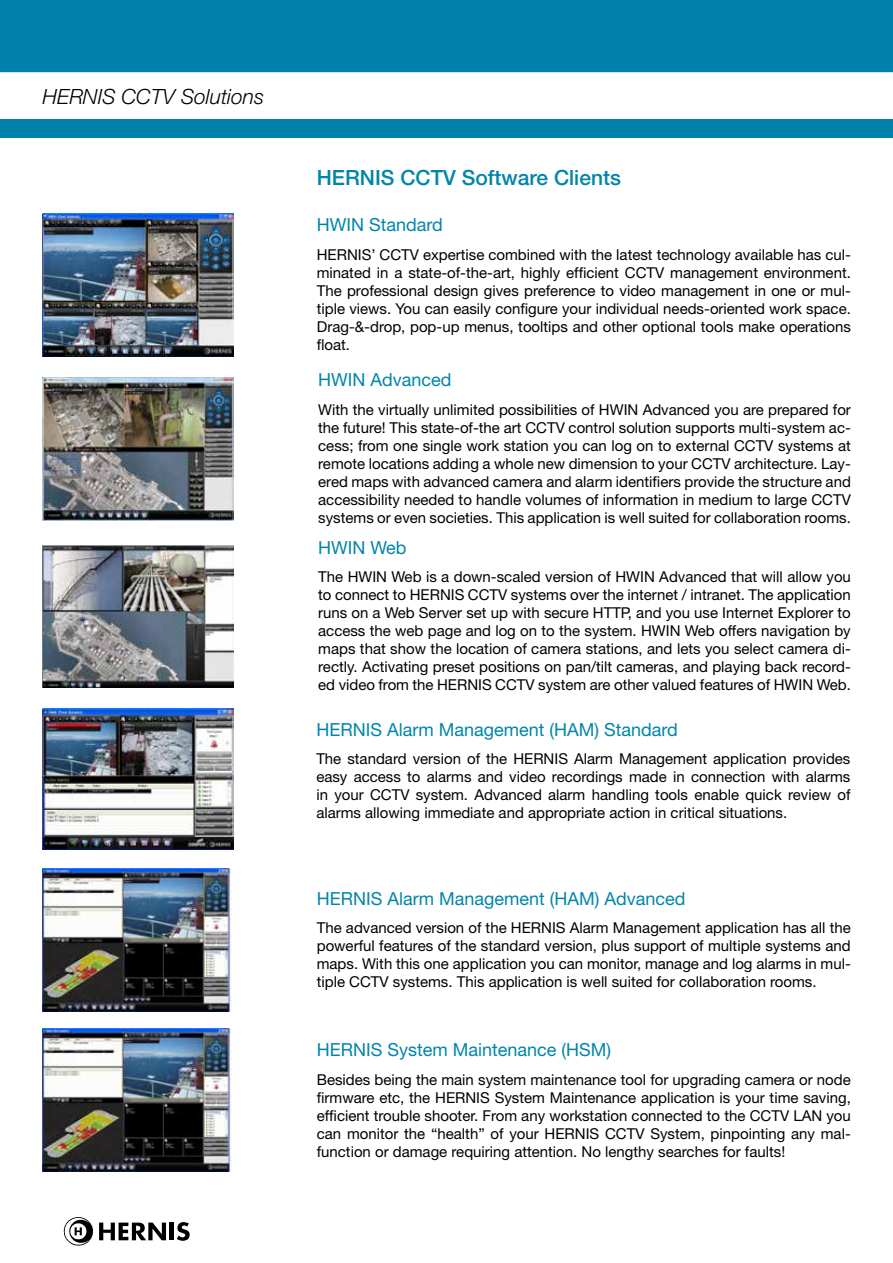
<style>
.page{position:relative;width:893px;height:1263px;background:#fff}
.page>*{position:absolute;margin:0;border:0;box-sizing:border-box;transform-origin:0 0}
.t1{font:500 21px "Helvetica Neue LT Pro";color:#0085aa}
.t2{font:italic 300 21px "Helvetica Neue LT Pro";color:#000}
.t3{font:18px "Helvetica Neue LT Pro";color:#0085aa}
.t4{font:15px/18px "Helvetica Neue LT Pro";color:#000;text-align:justify}
</style>
<div class="page">
<div style="left:0;top:0;width:893px;height:72px;background:#0081ab"></div>
<div style="left:0;top:120px;width:893px;height:18px;background:#0081ab"></div>
<hr style="left:170px;top:1222px;width:4px;height:18px;background:#000">
<svg style="left:177px;top:1222px;width:13px;height:19px"></svg>
<svg style="left:64px;top:1217px;width:102px;height:28px"></svg>
<img style="left:43px;top:213px;width:191px;height:143px">
<img style="left:43px;top:377px;width:191px;height:143px">
<img style="left:43px;top:869px;width:189px;height:143px">
<img style="left:43px;top:1029px;width:189px;height:143px">
<img style="left:43px;top:708px;width:191px;height:142px">
<img style="left:43px;top:545px;width:191px;height:143px">
<h1 class="t2" style="left:43px;top:84px;width:223px">HERNIS CCTV Solutions</h1>
<h1 class="t1" style="left:317px;top:165px;width:306px">HERNIS CCTV Software Clients</h1>
<p class="t3" style="left:317px;top:214px;width:128px">HWIN Standard</p>
<p class="t4" style="left:317px;top:245px;width:536px">HERNIS’ CCTV expertise combined with the latest technology available has cul&shy;minated in a state-of-the-art, highly efficient CCTV management environment.<br>The professional design gives preference to video management in one or mul&shy;tiple views. You can easily configure your individual needs-oriented work space.<br>Drag-&amp;-drop, pop-up menus, tooltips and other optional tools make operations float.</p>
<p class="t3" style="left:318px;top:369px;width:135px">HWIN Advanced</p>
<p class="t4" style="left:318px;top:400px;width:534px">With the virtually unlimited possibilities of HWIN Advanced you are prepared for the future! This state-of-the art CCTV control solution supports multi-system ac&shy;cess; from one single work station you can log on to external CCTV systems at remote locations adding a whole new dimension to your CCTV architecture. Lay&shy;ered maps with advanced camera and alarm identifiers provide the structure and accessibility needed to handle volumes of information in medium to large CCTV systems or even societies. This application is well suited for collaboration rooms.</p>
<p class="t3" style="left:318px;top:536px;width:90px">HWIN Web</p>
<p class="t4" style="left:318px;top:568px;width:534px">The HWIN Web is a down-scaled version of HWIN Advanced that will allow you to connect to HERNIS CCTV systems over the internet / intranet. The application runs on a Web Server set up with secure HTTP, and you use Internet Explorer to access the web page and log on to the system. HWIN Web offers navigation by maps that show the location of camera stations, and lets you select camera di&shy;rectly. Activating preset positions on pan/tilt cameras, and playing back record&shy;ed video from the HERNIS CCTV system are other valued features of HWIN Web.</p>
<p class="t3" style="left:316px;top:718px;width:363px">HERNIS Alarm Management (HAM) Standard</p>
<p class="t4" style="left:316px;top:749px;width:536px">The standard version of the HERNIS Alarm Management application provides easy access to alarms and video recordings made in connection with alarms in your CCTV system. Advanced alarm handling tools enable quick review of alarms allowing immediate and appropriate action in critical situations.</p>
<p class="t3" style="left:317px;top:887px;width:370px">HERNIS Alarm Management (HAM) Advanced</p>
<p class="t4" style="left:317px;top:919px;width:536px">The advanced version of the HERNIS Alarm Management application has all the powerful features of the standard version, plus support of multiple systems and maps. With this one application you can monitor, manage and log alarms in mul&shy;tiple CCTV systems. This application is well suited for collaboration rooms.</p>
<p class="t3" style="left:317px;top:1038px;width:296px">HERNIS System Maintenance (HSM)</p>
<p class="t4" style="left:317px;top:1070px;width:536px">Besides being the main system maintenance tool for upgrading camera or node firmware etc, the HERNIS System Maintenance application is your time saving, efficient trouble shooter. From any workstation connected to the CCTV LAN you can monitor the “health” of your HERNIS CCTV System, pinpointing any mal&shy;function or damage requiring attention. No lengthy searches for faults!</p>
</div>
